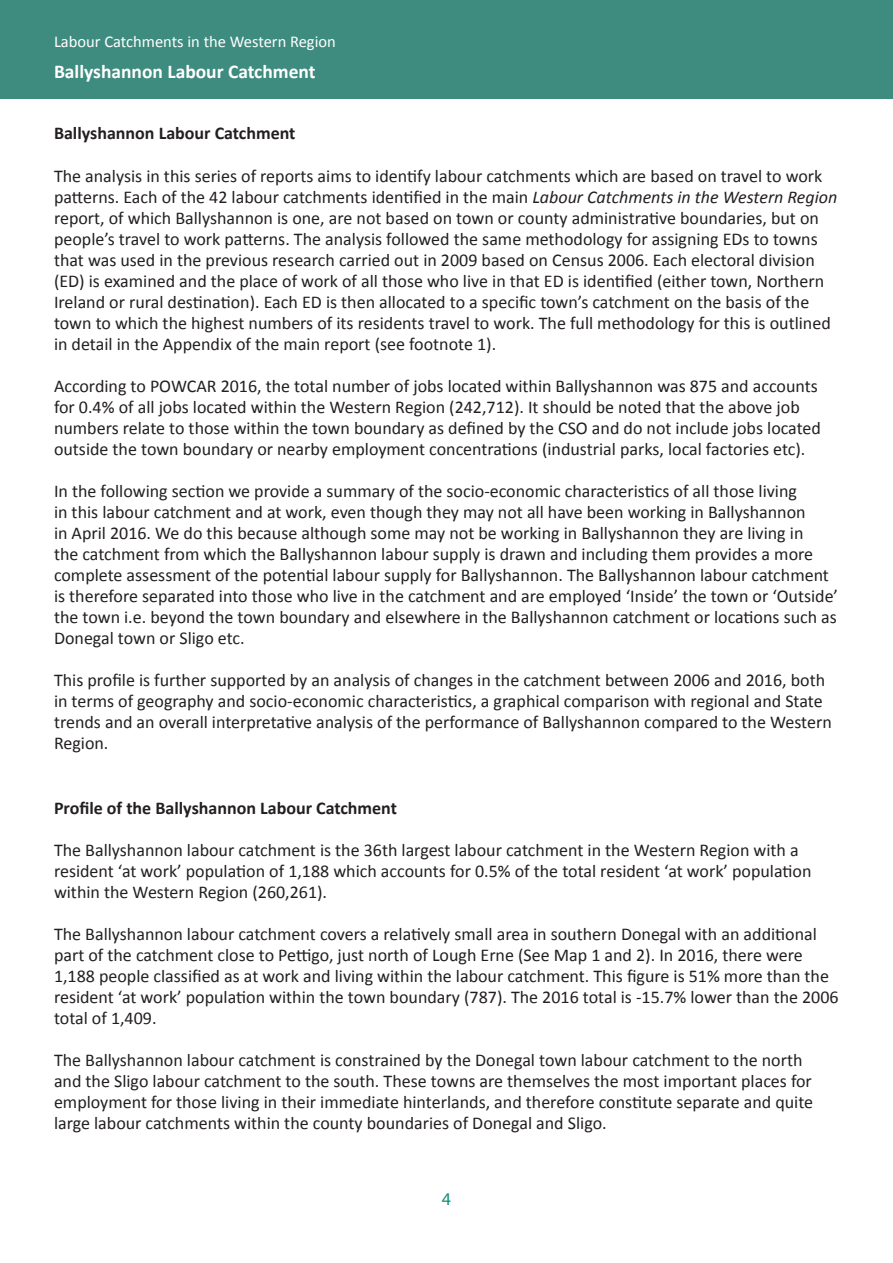
<style>
.page{position:relative;width:893px;height:1263px;background:#fff}
.page>*{position:absolute;margin:0;border:0;box-sizing:border-box;transform-origin:0 0}
.t1{font:700 19.5px "Calibri";color:#fff}
.t2{font:18px/21px "Calibri";color:#231f20}
.t3{font:700 18px "Calibri";color:#231f20}
.t4{font:18px "Myriad Pro";color:#149079}
.t5{font:16.5px "Calibri";color:#fff}
.s1{font-style:italic}
</style>
<div class="page">
<div style="left:0;top:0;width:893px;height:99px;background:#3e8c7f"></div>
<p class="t5" style="left:54px;top:31px;width:283px">Labour Catchments in the Western Region</p>
<p class="t1" style="left:54px;top:59px;width:263px">Ballyshannon Labour Catchment</p>
<p class="t3" style="left:54px;top:122px;width:243px">Ballyshannon Labour Catchment</p>
<p class="t2" style="left:54px;top:165px;width:785px">The analysis in this series of reports aims to identify labour catchments which are based on travel to work patterns. Each of the 42 labour catchments identified in the main <span class="s1">Labour Catchments in the Western Region </span>report, of which Ballyshannon is one, are not based on town or county administrative boundaries, but on people’s travel to work patterns. The analysis followed the same methodology for assigning EDs to towns that was used in the previous research carried out in 2009 based on Census 2006. Each electoral division (ED) is examined and the place of work of all those who live in that ED is identified (either town, Northern Ireland or rural destination). Each ED is then allocated to a specific town’s catchment on the basis of the town to which the highest numbers of its residents travel to work. The full methodology for this is outlined in detail in the Appendix of the main report (see footnote 1).</p>
<p class="t2" style="left:54px;top:376px;width:768px">According to POWCAR 2016, the total number of jobs located within Ballyshannon was 875 and accounts for 0.4% of all jobs located within the Western Region (242,712). It should be noted that the above job numbers relate to those within the town boundary as defined by the CSO and do not include jobs located outside the town boundary or nearby employment concentrations (industrial parks, local factories etc).</p>
<p class="t2" style="left:54px;top:481px;width:786px">In the following section we provide a summary of the socio-economic characteristics of all those living<br>in this labour catchment and at work, even though they may not all have been working in Ballyshannon<br>in April 2016. We do this because although some may not be working in Ballyshannon they are living in<br>the catchment from which the Ballyshannon labour supply is drawn and including them provides a more complete assessment of the potential labour supply for Ballyshannon. The Ballyshannon labour catchment is therefore separated into those who live in the catchment and are employed ‘Inside’ the town or ‘Outside’ the town i.e. beyond the town boundary and elsewhere in the Ballyshannon catchment or locations such as Donegal town or Sligo etc.</p>
<p class="t2" style="left:54px;top:670px;width:779px">This profile is further supported by an analysis of changes in the catchment between 2006 and 2016, both in terms of geography and socio-economic characteristics, a graphical comparison with regional and State trends and an overall interpretative analysis of the performance of Ballyshannon compared to the Western Region.</p>
<p class="t3" style="left:54px;top:796px;width:344px">Profile of the Ballyshannon Labour Catchment</p>
<p class="t2" style="left:54px;top:840px;width:759px">The Ballyshannon labour catchment is the 36th largest labour catchment in the Western Region with a resident ‘at work’ population of 1,188 which accounts for 0.5% of the total resident ‘at work’ population within the Western Region (260,261).</p>
<p class="t2" style="left:54px;top:924px;width:786px">The Ballyshannon labour catchment covers a relatively small area in southern Donegal with an additional part of the catchment close to Pettigo, just north of Lough Erne (See Map 1 and 2). In 2016, there were 1,188 people classified as at work and living within the labour catchment. This figure is 51% more than the resident ‘at work’ population within the town boundary (787). The 2016 total is -15.7% lower than the 2006 total of 1,409.</p>
<p class="t2" style="left:54px;top:1050px;width:761px">The Ballyshannon labour catchment is constrained by the Donegal town labour catchment to the north and the Sligo labour catchment to the south. These towns are themselves the most important places for employment for those living in their immediate hinterlands, and therefore constitute separate and quite large labour catchments within the county boundaries of Donegal and Sligo.</p>
<p class="t4" style="left:442px;top:1187px;width:11px">4</p>
</div>
